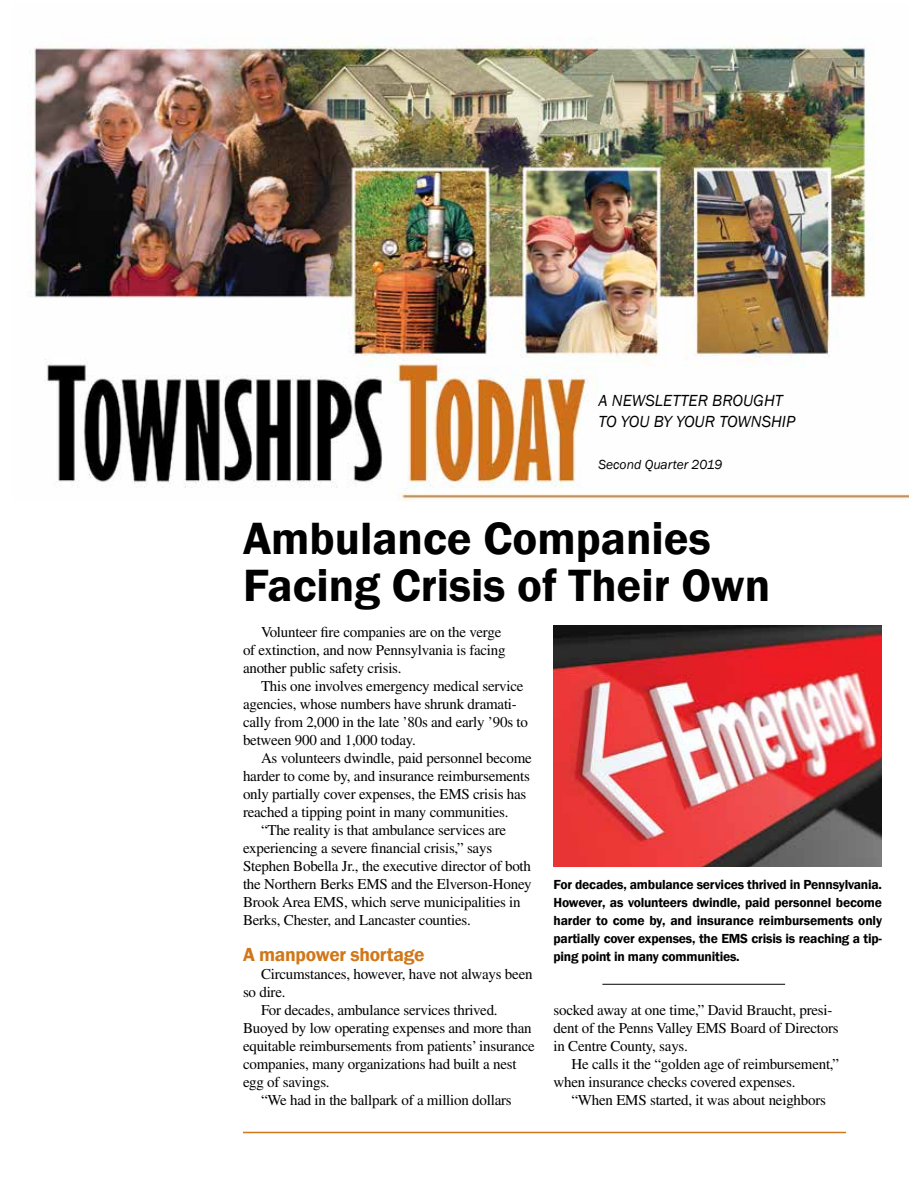
<style>
.page{position:relative;width:918px;height:1188px;background:#fff}
.page>*{position:absolute;margin:0;border:0;box-sizing:border-box;transform-origin:0 0}
.t1{font:600 46.5px/46.5px "Franklin Gothic";color:#000}
.t2{font:600 19.5px "Franklin Gothic";letter-spacing:-.015em;color:#d17719}
.t3{font:italic 16.5px/21px "Franklin Gothic";color:#000}
.t4{font:15px/18px "Times";letter-spacing:-.015em;color:#000}
.t5{font:600 13.5px/18px "Franklin Gothic";letter-spacing:-.015em;color:#000;text-align:justify}
.t6{font:italic 13.5px "Franklin Gothic";color:#000}
</style>
<div class="page">
<img style="left:31px;top:38px;width:878px;height:463px">
<hr style="left:243px;top:1132px;width:603px;height:1px;background:#d17719">
<img style="left:554px;top:626px;width:328px;height:241px">
<hr style="left:602px;top:984px;width:183px;height:1px;background:#000">
<p class="t3" style="left:598px;top:390px;width:198px">A NEWSLETTER BROUGHT<br>TO YOU BY YOUR TOWNSHIP</p>
<p class="t6" style="left:598px;top:456px;width:125px">Second Quarter 2019</p>
<h1 class="t1" style="left:243px;top:516px;width:529px">Ambulance Companies<br>Facing Crisis of Their Own</h1>
<p class="t4" style="left:243px;top:623px;width:264px;text-indent:18px">Volunteer fire companies are on the verge of extinction, and now Pennsylvania is facing another public safety crisis.</p>
<p class="t4" style="left:243px;top:677px;width:286px;text-indent:18px">This one involves emergency medical service agencies, whose numbers have shrunk dramati&shy;cally from 2,000 in the late ’80s and early ’90s to between 900 and 1,000 today.</p>
<p class="t4" style="left:261px;top:749px;width:272px">As volunteers dwindle, paid personnel become</p>
<p class="t4" style="left:243px;top:767px;width:289px">harder to come by, and insurance reimbursements</p>
<p class="t4" style="left:243px;top:785px;width:285px">only partially cover expenses, the EMS crisis has</p>
<p class="t4" style="left:243px;top:803px;width:267px">reached a tipping point in many communities.</p>
<p class="t4" style="left:261px;top:821px;width:247px">“The reality is that ambulance services are</p>
<p class="t4" style="left:243px;top:839px;width:251px">experiencing a severe financial crisis,” says</p>
<p class="t4" style="left:243px;top:857px;width:290px">Stephen Bobella Jr., the executive director of both</p>
<p class="t4" style="left:243px;top:875px;width:290px">the Northern Berks EMS and the Elverson-Honey</p>
<p class="t4" style="left:243px;top:893px;width:279px">Brook Area EMS, which serve municipalities in</p>
<p class="t4" style="left:243px;top:911px;width:229px">Berks, Chester, and Lancaster counties.</p>
<h2 class="t2" style="left:243px;top:943px;width:183px">A manpower shortage</h2>
<p class="t4" style="left:261px;top:965px;width:273px">Circumstances, however, have not always been</p>
<p class="t4" style="left:243px;top:983px;width:44px">so dire.</p>
<p class="t4" style="left:261px;top:1001px;width:238px">For decades, ambulance services thrived.</p>
<p class="t4" style="left:243px;top:1019px;width:290px">Buoyed by low operating expenses and more than</p>
<p class="t4" style="left:243px;top:1037px;width:293px">equitable reimbursements from patients’ insurance</p>
<p class="t4" style="left:243px;top:1055px;width:275px">companies, many organizations had built a nest</p>
<p class="t4" style="left:243px;top:1073px;width:88px">egg of savings.</p>
<p class="t4" style="left:261px;top:1091px;width:252px">“We had in the ballpark of a million dollars</p>
<p class="t5" style="left:554px;top:875px;width:330px">For decades, ambulance services thrived in Pennsylvania.<br>However, as volunteers dwindle, paid personnel become harder to come by, and insurance reimbursements only partially cover expenses, the EMS crisis is reaching a tip&shy;ping point in many communities.</p>
<p class="t4" style="left:554px;top:1001px;width:287px">socked away at one time,” David Braucht, presi&shy;dent of the Penns Valley EMS Board of Directors in Centre County, says.</p>
<p class="t4" style="left:554px;top:1055px;width:287px;text-indent:18px">He calls it the “golden age of reimbursement,” when insurance checks covered expenses.</p>
<p class="t4" style="left:572px;top:1091px;width:256px">“When EMS started, it was about neighbors</p>
</div>
